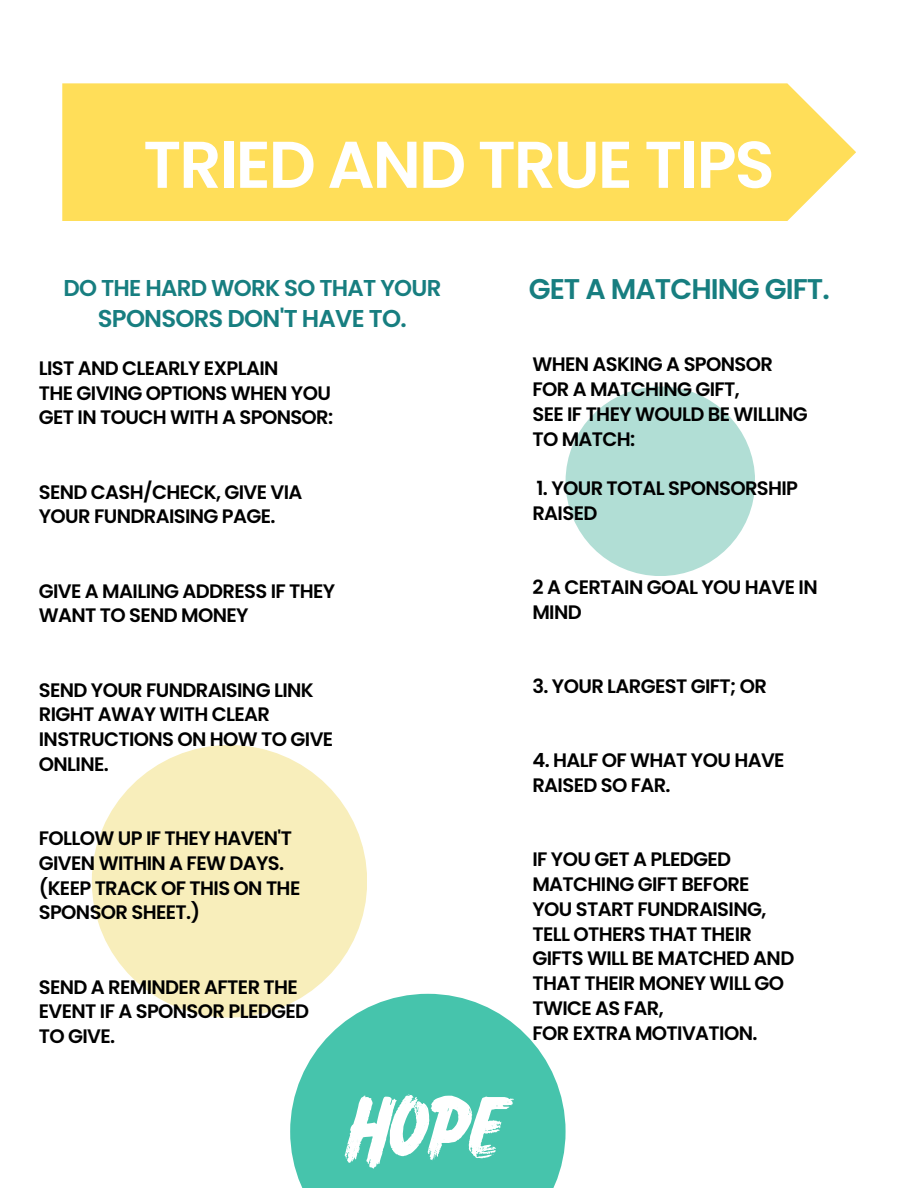
<style>
.page{position:relative;width:918px;height:1188px;background:#fff}
.page>*{position:absolute;margin:0;border:0;box-sizing:border-box;transform-origin:0 0}
.t1{font:600 66px "Poppins";letter-spacing:-.03em;color:#fff}
.t2{font:63px "Salted Bay";color:#fff}
.t3{font:600 28.5px "Poppins";letter-spacing:-.03em;color:#177e80}
.t4{font:600 24.3px "Poppins";letter-spacing:-.03em;color:#177e80}
.t5{font:600 22.95px "Poppins";letter-spacing:-.03em;color:#177e80}
.t6{font:600 19.5px/24.8px "Poppins";letter-spacing:-.03em;color:#000}
</style>
<div class="page">
<div style="left:62px;top:83px;width:794px;height:138px;background:#ffde59"></div>
<div style="left:92px;top:745px;width:275px;height:273px;background:#f8eebb;border-radius:50%"></div>
<div style="left:566px;top:387px;width:189px;height:189px;background:#b1ded5;border-radius:50%"></div>
<svg style="left:290px;top:994px;width:276px;height:194px;fill:#46c4ac"></svg>
<p class="t1" style="left:143px;top:119px;width:633px">TRIED AND TRUE TIPS</p>
<p class="t5" style="left:63px;top:272px;width:380px">DO THE HARD WORK SO THAT YOUR</p>
<p class="t4" style="left:98px;top:302px;width:310px">SPONSORS DON'T HAVE TO.</p>
<p class="t6" style="left:39px;top:356px;width:241px">LIST AND CLEARLY EXPLAIN</p>
<p class="t6" style="left:39px;top:380px;width:294px">THE GIVING OPTIONS WHEN YOU</p>
<p class="t6" style="left:39px;top:405px;width:296px">GET IN TOUCH WITH A SPONSOR:</p>
<p class="t6" style="left:39px;top:479px;width:265px">SEND CASH/CHECK, GIVE VIA</p>
<p class="t6" style="left:39px;top:504px;width:238px">YOUR FUNDRAISING PAGE.</p>
<p class="t3" style="left:529px;top:269px;width:303px">GET A MATCHING GIFT.</p>
<p class="t6" style="left:532px;top:352px;width:242px">WHEN ASKING A SPONSOR</p>
<p class="t6" style="left:532px;top:377px;width:209px">FOR A MATCHING GIFT,</p>
<p class="t6" style="left:532px;top:402px;width:277px">SEE IF THEY WOULD BE WILLING</p>
<p class="t6" style="left:532px;top:426px;width:105px">TO MATCH:</p>
<p class="t6" style="left:536px;top:476px;width:263px">1. YOUR TOTAL SPONSORSHIP</p>
<p class="t6" style="left:532px;top:501px;width:66px">RAISED</p>
<p class="t6" style="left:39px;top:578px;width:298px">GIVE A MAILING ADDRESS IF THEY</p>
<p class="t6" style="left:39px;top:603px;width:211px">WANT TO SEND MONEY</p>
<p class="t6" style="left:532px;top:575px;width:287px">2 A CERTAIN GOAL YOU HAVE IN</p>
<p class="t6" style="left:532px;top:600px;width:51px">MIND</p>
<p class="t6" style="left:39px;top:677px;width:276px">SEND YOUR FUNDRAISING LINK</p>
<p class="t6" style="left:39px;top:702px;width:233px">RIGHT AWAY WITH CLEAR</p>
<p class="t6" style="left:39px;top:727px;width:296px">INSTRUCTIONS ON HOW TO GIVE</p>
<p class="t6" style="left:39px;top:752px;width:72px">ONLINE.</p>
<p class="t6" style="left:39px;top:826px;width:255px">FOLLOW UP IF THEY HAVEN'T</p>
<p class="t6" style="left:39px;top:851px;width:247px">GIVEN WITHIN A FEW DAYS.</p>
<p class="t6" style="left:39px;top:875px;width:263px">(KEEP TRACK OF THIS ON THE</p>
<p class="t6" style="left:39px;top:900px;width:163px">SPONSOR SHEET.)</p>
<p class="t6" style="left:39px;top:974px;width:261px">SEND A REMINDER AFTER THE</p>
<p class="t6" style="left:39px;top:999px;width:272px">EVENT IF A SPONSOR PLEDGED</p>
<p class="t6" style="left:39px;top:1024px;width:78px">TO GIVE.</p>
<p class="t6" style="left:532px;top:674px;width:236px">3. YOUR LARGEST GIFT; OR</p>
<p class="t6" style="left:532px;top:748px;width:254px">4. HALF OF WHAT YOU HAVE</p>
<p class="t6" style="left:532px;top:773px;width:140px">RAISED SO FAR.</p>
<p class="t6" style="left:532px;top:847px;width:219px">IF YOU GET A PLEDGED<br>MATCHING GIFT BEFORE</p>
<p class="t6" style="left:532px;top:897px;width:235px">YOU START FUNDRAISING,</p>
<p class="t6" style="left:532px;top:921px;width:221px">TELL OTHERS THAT THEIR</p>
<p class="t6" style="left:532px;top:946px;width:263px">GIFTS WILL BE MATCHED AND<br>THAT THEIR MONEY WILL GO<br>TWICE AS FAR,</p>
<p class="t6" style="left:532px;top:1020px;width:227px">FOR EXTRA MOTIVATION.</p>
<p class="t2" style="left:349px;top:1088px;width:159px">HOPE</p>
</div>
